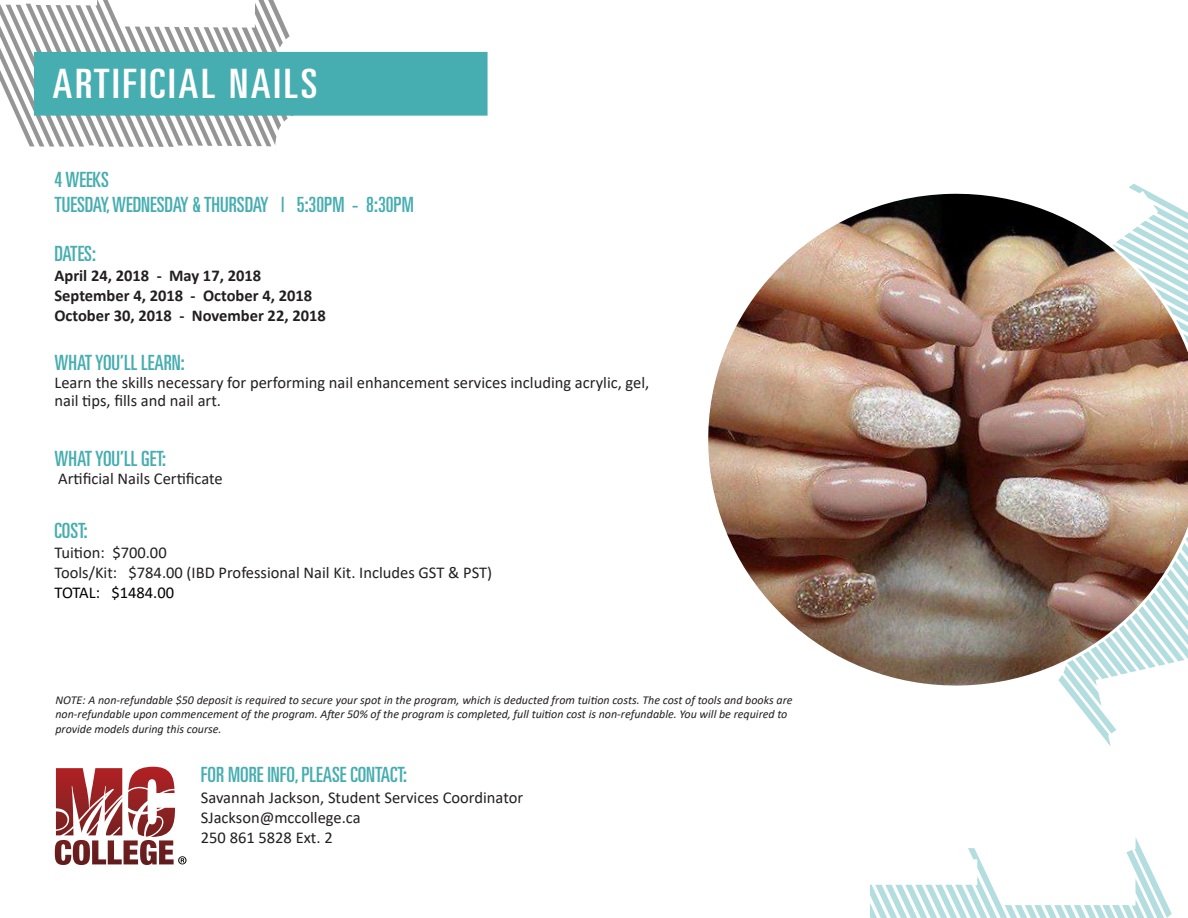
<style>
.page{position:relative;width:1188px;height:918px;background:#fff}
.page>*{position:absolute;margin:0;border:0;box-sizing:border-box;transform-origin:0 0}
.t1{font:ultra-condensed 40.5px "Univers LT Std";letter-spacing:.06em;color:#fff;scale:1.11 1}
.t2{font:ultra-condensed 21px "Univers LT Std";color:#46adb0}
.t3{font:16.5px "Calibri";color:#231f20}
.t4{font:700 16.5px "Calibri";color:#231f20}
.t5{font:16.5px "Calibri";color:#000}
.t6{font:italic 12px/14.4px "Calibri";color:#231f20}
</style>
<div class="page">
<svg style="left:1067px;top:691px;width:49px;height:56px"></svg>
<svg style="left:0;top:0;width:296px;height:147px"></svg>
<div style="left:34px;top:52px;width:454px;height:64px;background:#46adb0;border:2px solid #46adb0"></div>
<img style="left:708px;top:189px;width:480px;height:502px">
<svg style="left:870px;top:837px;width:302px;height:81px"></svg>
<svg style="left:55px;top:767px;width:132px;height:98px"></svg>
<p class="t1" style="left:52px;top:61px;width:240px">ARTIFICIAL NAILS</p>
<p class="t2" style="left:54px;top:167px;width:56px">4 WEEKS</p>
<p class="t2" style="left:54px;top:193px;width:361px">TUESDAY, WEDNESDAY &amp; THURSDAY | 5:30PM - 8:30PM</p>
<p class="t2" style="left:54px;top:242px;width:43px">DATES:</p>
<p class="t4" style="left:54px;top:264px;width:208px">April 24, 2018 - May 17, 2018</p>
<p class="t4" style="left:54px;top:284px;width:259px">September 4, 2018 - October 4, 2018</p>
<p class="t4" style="left:54px;top:303px;width:273px">October 30, 2018 - November 22, 2018</p>
<p class="t2" style="left:54px;top:351px;width:132px">WHAT YOU’LL LEARN:</p>
<p class="t3" style="left:54px;top:371px;width:596px">Learn the skills necessary for performing nail enhancement services including acrylic, gel,</p>
<p class="t3" style="left:54px;top:389px;width:168px">nail tips, fills and nail art.</p>
<p class="t2" style="left:54px;top:447px;width:113px">WHAT YOU’LL GET:</p>
<p class="t3" style="left:58px;top:467px;width:166px">Artificial Nails Certificate</p>
<p class="t2" style="left:54px;top:519px;width:35px">COST:</p>
<p class="t3" style="left:54px;top:541px;width:114px">Tuition: $700.00</p>
<p class="t3" style="left:54px;top:561px;width:439px">Tools/Kit: $784.00 (IBD Professional Nail Kit. Includes GST &amp; PST)</p>
<p class="t5" style="left:54px;top:581px;width:121px">TOTAL: $1484.00</p>
<p class="t6" style="left:55px;top:692px;width:739px">NOTE: A non-refundable $50 deposit is required to secure your spot in the program, which is deducted from tuition costs. The cost of tools and books are non-refundable upon commencement of the program. After 50% of the program is completed, full tuition cost is non-refundable. You will be required to provide models during this course.</p>
<p class="t2" style="left:201px;top:763px;width:208px">FOR MORE INFO, PLEASE CONTACT:</p>
<p class="t3" style="left:201px;top:786px;width:324px">Savannah Jackson, Student Services Coordinator</p>
<p class="t3" style="left:201px;top:806px;width:161px">SJackson@mccollege.ca</p>
<p class="t3" style="left:201px;top:826px;width:133px">250 861 5828 Ext. 2</p>
</div>
